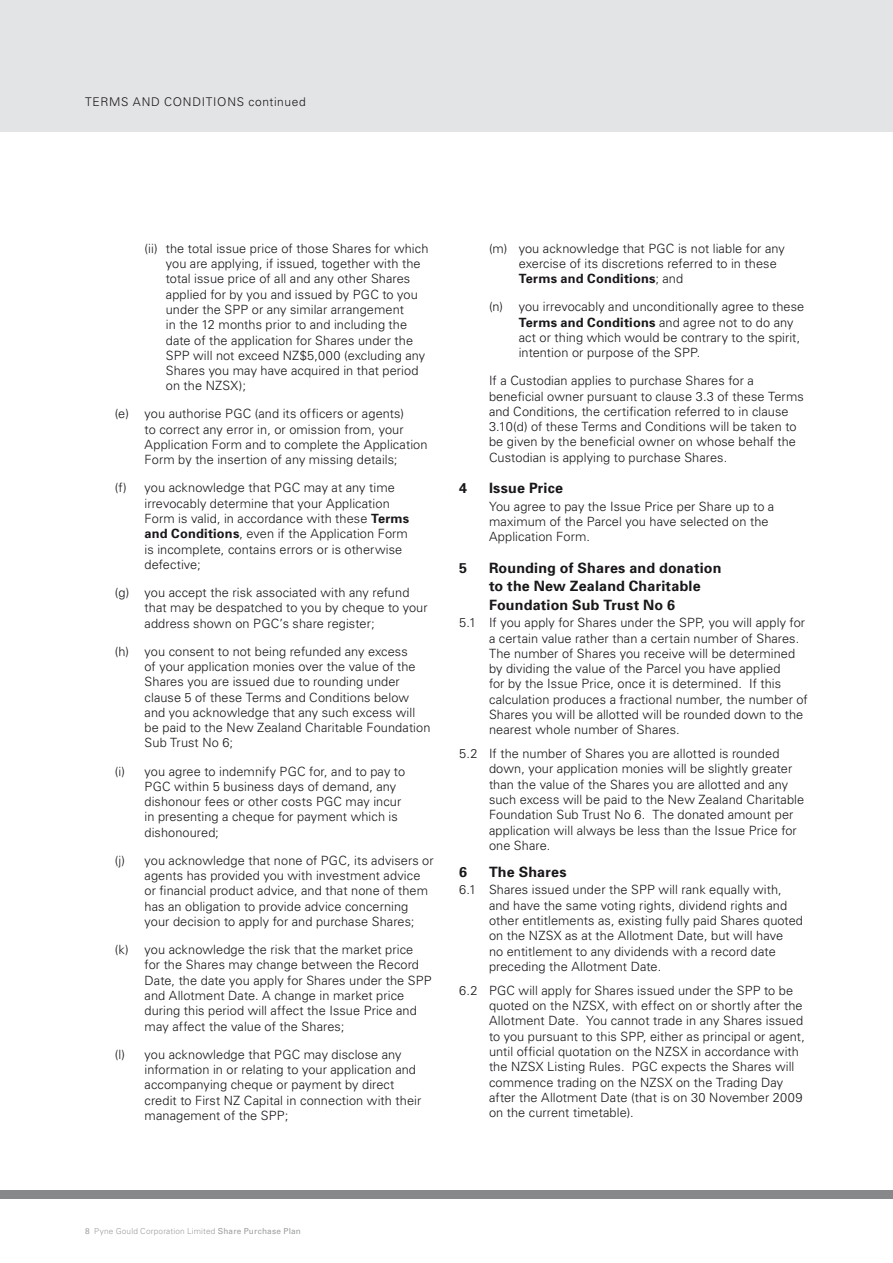
<style>
.page{position:relative;width:893px;height:1263px;background:#fff}
.page>*{position:absolute;margin:0;border:0;box-sizing:border-box;transform-origin:0 0}
.t1{font:700 14.25px/18.6px "Univers";letter-spacing:.015em;color:#1a171b}
.t2{font:300 12.75px/15.3px "Univers";letter-spacing:.005em;color:#1a171b}
.t3{font:300 12px "Univers";letter-spacing:.05em;color:#1a171b}
.t4{font:300 8.25px "Univers";letter-spacing:.02em;color:#9c9d9f}
.s1{font-weight:700}
.s2{font-weight:400}
</style>
<div class="page">
<div style="left:0;top:0;width:893px;height:132px;background:#e3e4e5"></div>
<div style="left:0;top:1191px;width:893px;height:8px;background:#87888a"></div>
<p class="t3" style="left:85px;top:95px;width:10px">terms</p>
<p class="t3" style="left:133px;top:95px;width:10px">and</p>
<p class="t3" style="left:164px;top:95px;width:9px">conditions</p>
<p class="t3" style="left:248px;top:95px;width:59px">continued</p>
<p class="t2" style="left:166px;top:240px;width:264px;text-indent:-21px">(ii) the total issue price of those Shares for which you are applying, if issued, together with the total issue price of all and any other Shares applied for by you and issued by PGC to you under the SPP or any similar arrangement<br>in the 12 months prior to and including the date of the application for Shares under the SPP will not exceed NZ$5,000 (excluding any Shares you may have acquired in that period on the NZSX);</p>
<p class="t2" style="left:145px;top:406px;width:284px;text-indent:-30px">(e) you authorise PGC (and its officers or agents)<br>to correct any error in, or omission from, your Application Form and to complete the Application Form by the insertion of any missing details;</p>
<p class="t2" style="left:145px;top:480px;width:266px;text-indent:-30px">(f) you acknowledge that PGC may at any time irrevocably determine that your Application Form is valid, in accordance with these <span class="s1">Terms and Conditions</span>, even if the Application Form is incomplete, contains errors or is otherwise defective;</p>
<p class="t2" style="left:145px;top:584px;width:285px;text-indent:-30px">(g) you accept the risk associated with any refund that may be despatched to you by cheque to your address shown on PGC’s share register;</p>
<p class="t2" style="left:145px;top:643px;width:287px;text-indent:-30px">(h) you consent to not being refunded any excess<br>of your application monies over the value of the Shares you are issued due to rounding under clause 5 of these Terms and Conditions below and you acknowledge that any such excess will be paid to the New Zealand Charitable Foundation Sub Trust No 6;</p>
<p class="t2" style="left:145px;top:763px;width:262px;text-indent:-30px">(i) you agree to indemnify PGC for, and to pay to PGC within 5 business days of demand, any dishonour fees or other costs PGC may incur in presenting a cheque for payment which is dishonoured;</p>
<p class="t2" style="left:145px;top:852px;width:291px;text-indent:-30px">(j) you acknowledge that none of PGC, its advisers or agents has provided you with investment advice or financial product advice, and that none of them has an obligation to provide advice concerning your decision to apply for and purchase Shares;</p>
<p class="t2" style="left:145px;top:941px;width:289px;text-indent:-30px">(k) you acknowledge the risk that the market price for the Shares may change between the Record Date, the date you apply for Shares under the SPP and Allotment Date. A change in market price during this period will affect the Issue Price and may affect the value of the Shares;</p>
<p class="t2" style="left:145px;top:1046px;width:278px;text-indent:-30px">(l) you acknowledge that PGC may disclose any information in or relating to your application and accompanying cheque or payment by direct credit to First NZ Capital in connection with their management of the SPP;</p>
<p class="t2" style="left:519px;top:240px;width:268px;text-indent:-30px">(m) you acknowledge that PGC is not liable for any exercise of its discretions referred to in these<br><span class="s1">Terms and Conditions</span>; and</p>
<p class="t2" style="left:519px;top:299px;width:287px;text-indent:-30px">(n) you irrevocably and unconditionally agree to these <span class="s1">Terms and Conditions</span> and agree not to do any act or thing which would be contrary to the spirit, intention or purpose of the SPP.</p>
<p class="t2" style="left:489px;top:373px;width:316px">If a Custodian applies to purchase Shares for a beneficial owner pursuant to clause 3.3 of these Terms and Conditions, the certification referred to in clause 3.10(d) of these Terms and Conditions will be taken to be given by the beneficial owner on whose behalf the Custodian is applying to purchase Shares.</p>
<p class="t1" style="left:459px;top:479px;width:105px">4 Issue Price</p>
<p class="t2" style="left:489px;top:498px;width:287px">You agree to pay the Issue Price per Share up to a maximum of the Parcel you have selected on the<br>Application Form.</p>
<p class="t1" style="left:459px;top:558px;width:9px">5</p>
<p class="t1" style="left:489px;top:558px;width:234px">Rounding of Shares and donation to the New Zealand Charitable<br>Foundation Sub Trust No 6</p>
<p class="t2" style="left:489px;top:615px;width:320px;text-indent:-30px">5.1 If you apply for Shares under the SPP, you will apply for a certain value rather than a certain number of Shares.<br>The number of Shares you receive will be determined by dividing the value of the Parcel you have applied<br>for by the Issue Price, once it is determined. If this calculation produces a fractional number, the number of Shares you will be allotted will be rounded down to the nearest whole number of Shares.</p>
<p class="t2" style="left:489px;top:746px;width:317px;text-indent:-30px">5.2 If the number of Shares you are allotted is rounded down, your application monies will be slightly greater than the value of the Shares you are allotted and any such excess will be paid to the New Zealand Charitable Foundation Sub Trust No 6. The donated amount per application will always be less than the Issue Price for one Share.</p>
<p class="t1" style="left:459px;top:863px;width:109px">6 The Shares</p>
<p class="t2" style="left:489px;top:882px;width:316px;text-indent:-30px">6.1 Shares issued under the SPP will rank equally with, and have the same voting rights, dividend rights and other entitlements as, existing fully paid Shares quoted on the NZSX as at the Allotment Date, but will have<br>no entitlement to any dividends with a record date preceding the Allotment Date.</p>
<p class="t2" style="left:489px;top:982px;width:317px;text-indent:-30px">6.2 PGC will apply for Shares issued under the SPP to be quoted on the NZSX, with effect on or shortly after the Allotment Date. You cannot trade in any Shares issued to you pursuant to this SPP, either as principal or agent, until official quotation on the NZSX in accordance with the NZSX Listing Rules. PGC expects the Shares will commence trading on the NZSX on the Trading Day after the Allotment Date (that is on 30 November 2009 on the current timetable).</p>
<p class="t4" style="left:85px;top:1226px;width:217px"><span class="s2">8</span> Pyne Gould Corporation Limited <span class="s2">Share Purchase Plan</span></p>
</div>
